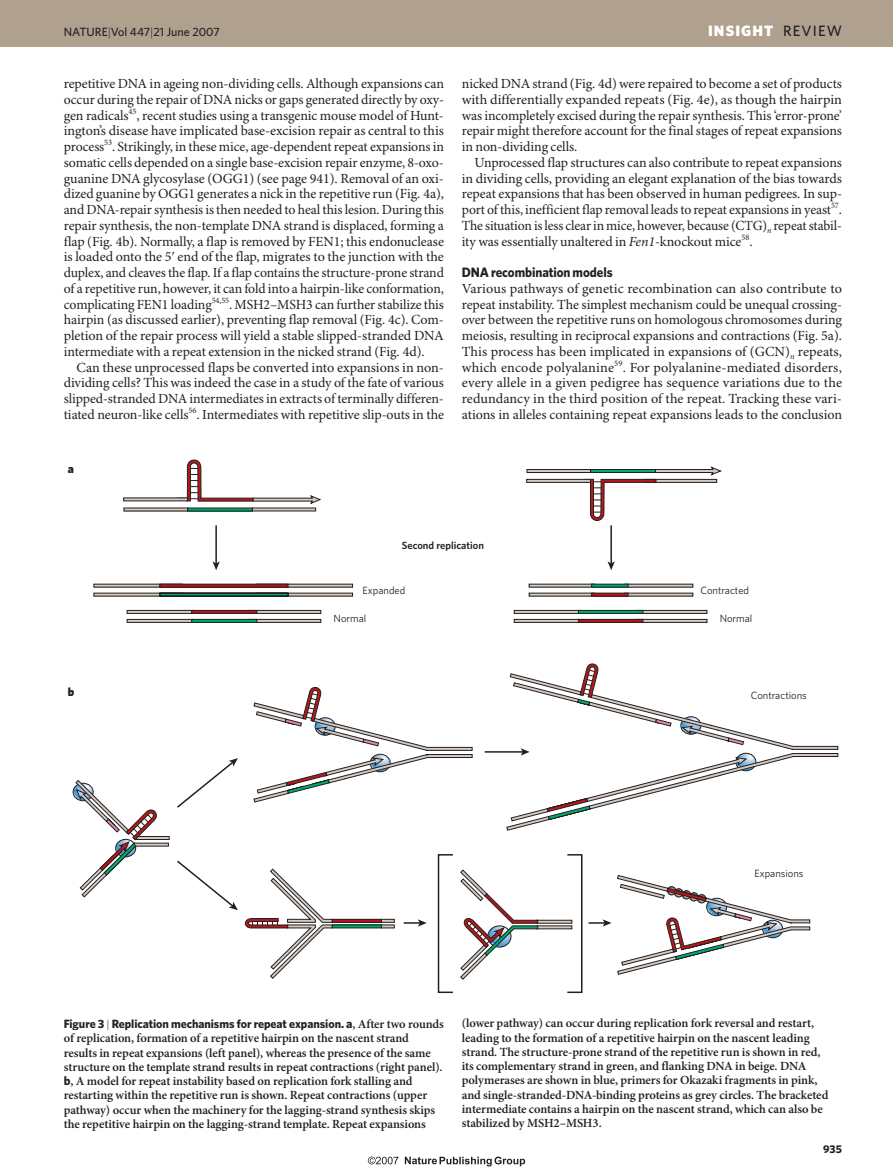
<style>
.page{position:relative;width:893px;height:1174px;background:#fff}
.page>*{position:absolute;margin:0;border:0;box-sizing:border-box;transform-origin:0 0}
.t1{font:900 15px "Whitney";letter-spacing:.075em;color:#fff}
.t2{font:13.95px/15.8px "Minion Pro";letter-spacing:-.005em;color:#231f20;text-align:justify}
.t3{font:700 13.65px "Whitney";letter-spacing:-.005em;color:#231f20;scale:.95 1}
.t4{font:600 12.45px/14.2px "Minion Pro";letter-spacing:-.005em;color:#231f20}
.t5{font:700 12px "Whitney";letter-spacing:-.005em;color:#231f20}
.t6{font:500 12px "Whitney";color:#231f20}
.t7{font:900 12px "Whitney";color:#231f20}
.t8{font:700 11.25px "Whitney";color:#231f20}
.t9{font:10.5px "Whitney";color:#231f20}
.t10{font:600 10.5px "Whitney";color:#231f20}
.s1{font-weight:300}
.s2{font-weight:500;color:#231f20}
.s3{font-style:italic}
.s4{font-weight:300;font-size:11.25px}
.s5{font-size:12.45px}
.s6{font-family:"Minion Pro";font-weight:600;font-size:12.45px}
.s7{font-family:"Whitney";font-weight:700}
</style>
<div class="page">
<hr style="left:215px;top:525px;width:2px;height:39px;background:#231f20">
<svg style="left:212px;top:561px;width:8px;height:9px"></svg>
<hr style="left:610px;top:525px;width:2px;height:39px;background:#231f20">
<svg style="left:607px;top:561px;width:8px;height:9px"></svg>
<div style="left:160px;top:593px;width:128px;height:3px;border:1px solid #231f20"></div>
<div style="left:160px;top:584px;width:128px;height:3px;border:1px solid #231f20"></div>
<div style="left:249px;top:619px;width:72px;height:3px;border:1px solid #231f20"></div>
<div style="left:127px;top:619px;width:67px;height:3px;border:1px solid #231f20"></div>
<div style="left:191px;top:619px;width:66px;height:3px;border:1px solid #231f20"></div>
<div style="left:249px;top:610px;width:72px;height:3px;border:1px solid #231f20"></div>
<div style="left:127px;top:610px;width:67px;height:3px;border:1px solid #231f20"></div>
<div style="left:191px;top:610px;width:66px;height:3px;border:1px solid #231f20"></div>
<div style="left:635px;top:619px;width:72px;height:3px;border:1px solid #231f20"></div>
<div style="left:514px;top:619px;width:66px;height:3px;border:1px solid #231f20"></div>
<div style="left:578px;top:619px;width:65px;height:3px;border:1px solid #231f20"></div>
<div style="left:635px;top:610px;width:72px;height:3px;border:1px solid #231f20"></div>
<div style="left:514px;top:610px;width:66px;height:3px;border:1px solid #231f20"></div>
<div style="left:578px;top:610px;width:65px;height:3px;border:1px solid #231f20"></div>
<div style="left:591px;top:593px;width:37px;height:3px;border:1px solid #231f20"></div>
<div style="left:591px;top:584px;width:37px;height:3px;border:1px solid #231f20"></div>
<svg style="left:585px;top:466px;width:136px;height:55px"></svg>
<div style="left:527px;top:469px;width:64px;height:4px;border:1px solid #231f20"></div>
<div style="left:590px;top:469px;width:66px;height:4px;border:1px solid #231f20"></div>
<svg style="left:123px;top:460px;width:198px;height:51px"></svg>
<div style="left:526px;top:479px;width:65px;height:3px;border:1px solid #231f20"></div>
<div style="left:73px;top:783px;width:20px;height:18px;border:1px solid #231f20;border-radius:50%"></div>
<svg style="left:76px;top:663px;width:762px;height:330px"></svg>
<div style="left:0;top:0;width:893px;height:47px;background:#b0a08e"></div>
<svg style="left:405px;top:1156px;width:120px;height:10px"></svg>
<svg style="left:368px;top:1156px;width:30px;height:8px"></svg>
<p class="t6" style="left:64px;top:27px;width:157px">NATURE<span class="s1">|</span>Vol 447<span class="s1">|</span>21 June 2007</p>
<p class="t1" style="left:708px;top:25px;width:135px">INSIGHT <span class="s2">REVIEW</span></p>
<p class="t2" style="left:64px;top:77px;width:382px">repetitive DNA in ageing non-dividing cells. Although expansions can occur during the repair of DNA nicks or gaps generated directly by oxy&shy;gen radicals<sup>45</sup>, recent studies using a transgenic mouse model of Hunt&shy;ington’s disease have implicated base-excision repair as central to this process<sup>53</sup>. Strikingly, in these mice, age-dependent repeat expansions in somatic cells depended on a single base-excision repair enzyme, 8-oxo&shy;guanine DNA glycosylase (OGG1) (see page 941). Removal of an oxi&shy;dized guanine by OGG1 generates a nick in the repetitive run (Fig. 4a), and DNA-repair synthesis is then needed to heal this lesion. During this repair synthesis, the non-template DNA strand is displaced, forming a flap (Fig. 4b). Normally, a flap is removed by FEN1; this endonuclease is loaded onto the 5ʹ end of the flap, migrates to the junction with the duplex, and cleaves the flap. If a flap contains the structure-prone strand of a repetitive run, however, it can fold into a hairpin-like conformation, complicating FEN1 loading<sup>54,55</sup>. MSH2–MSH3 can further stabilize this hairpin (as discussed earlier), preventing flap removal (Fig. 4c). Com&shy;pletion of the repair process will yield a stable slipped-stranded DNA intermediate with a repeat extension in the nicked strand (Fig. 4d).</p>
<p class="t2" style="left:64px;top:360px;width:382px;text-indent:13px">Can these unprocessed flaps be converted into expansions in non&shy;dividing cells? This was indeed the case in a study of the fate of various slipped-stranded DNA intermediates in extracts of terminally differen&shy;tiated neuron-like cells<sup>56</sup>. Intermediates with repetitive slip-outs in the</p>
<p class="t7" style="left:68px;top:464px;width:8px">a</p>
<p class="t2" style="left:462px;top:77px;width:382px">nicked DNA strand (Fig. 4d) were repaired to become a set of products with differentially expanded repeats (Fig. 4e), as though the hairpin was incompletely excised during the repair synthesis. This ‘error-prone’ repair might therefore account for the final stages of repeat expansions in non-dividing cells.</p>
<p class="t2" style="left:462px;top:156px;width:382px;text-indent:13px">Unprocessed flap structures can also contribute to repeat expansions in dividing cells, providing an elegant explanation of the bias towards repeat expansions that has been observed in human pedigrees. In sup&shy;port of this, inefficient flap removal leads to repeat expansions in yeast<sup>57</sup>.<br>The situation is less clear in mice, however, because (CTG)<sub>n</sub> repeat stabil&shy;ity was essentially unaltered in <span class="s3">Fen1</span>-knockout mice<sup>58</sup>.</p>
<p class="t3" style="left:462px;top:267px;width:160px">DNA recombination models</p>
<p class="t2" style="left:462px;top:282px;width:382px">Various pathways of genetic recombination can also contribute to repeat instability. The simplest mechanism could be unequal crossing&shy;over between the repetitive runs on homologous chromosomes during meiosis, resulting in reciprocal expansions and contractions (Fig. 5a).<br>This process has been implicated in expansions of (GCN)<sub>n</sub> repeats, which encode polyalanine<sup>59</sup>. For polyalanine-mediated disorders, every allele in a given pedigree has sequence variations due to the redundancy in the third position of the repeat. Tracking these vari&shy;ations in alleles containing repeat expansions leads to the conclusion</p>
<p class="t10" style="left:402px;top:541px;width:84px">Second replication</p>
<p class="t9" style="left:363px;top:586px;width:44px">Expanded</p>
<p class="t9" style="left:334px;top:614px;width:34px">Normal</p>
<p class="t9" style="left:700px;top:586px;width:50px">Contracted</p>
<p class="t9" style="left:720px;top:614px;width:34px">Normal</p>
<p class="t7" style="left:68px;top:687px;width:8px">b</p>
<p class="t9" style="left:751px;top:691px;width:58px">Contractions</p>
<p class="t9" style="left:754px;top:869px;width:51px">Expansions</p>
<p class="t5" style="left:64px;top:1019px;width:382px">Figure 3 <span class="s4">|</span> Replication mechanisms for repeat expansion. <span class="s5">a</span><span class="s6">, After two rounds</span></p>
<p class="t4" style="left:64px;top:1032px;width:380px">of replication, formation of a repetitive hairpin on the nascent strand results in repeat expansions (left panel), whereas the presence of the same structure on the template strand results in repeat contractions (right panel). <span class="s7">b</span>, A model for repeat instability based on replication fork stalling and restarting within the repetitive run is shown. Repeat contractions (upper pathway) occur when the machinery for the lagging-strand synthesis skips the repetitive hairpin on the lagging-strand template. Repeat expansions</p>
<p class="t4" style="left:462px;top:1017px;width:368px">(lower pathway) can occur during replication fork reversal and restart, leading to the formation of a repetitive hairpin on the nascent leading strand. The structure-prone strand of the repetitive run is shown in red, its complementary strand in green, and flanking DNA in beige. DNA polymerases are shown in blue, primers for Okazaki fragments in pink, and single-stranded-DNA-binding proteins as grey circles. The bracketed intermediate contains a hairpin on the nascent strand, which can also be stabilized by MSH2–MSH3.</p>
<p class="t8" style="left:823px;top:1144px;width:20px">935</p>
</div>
